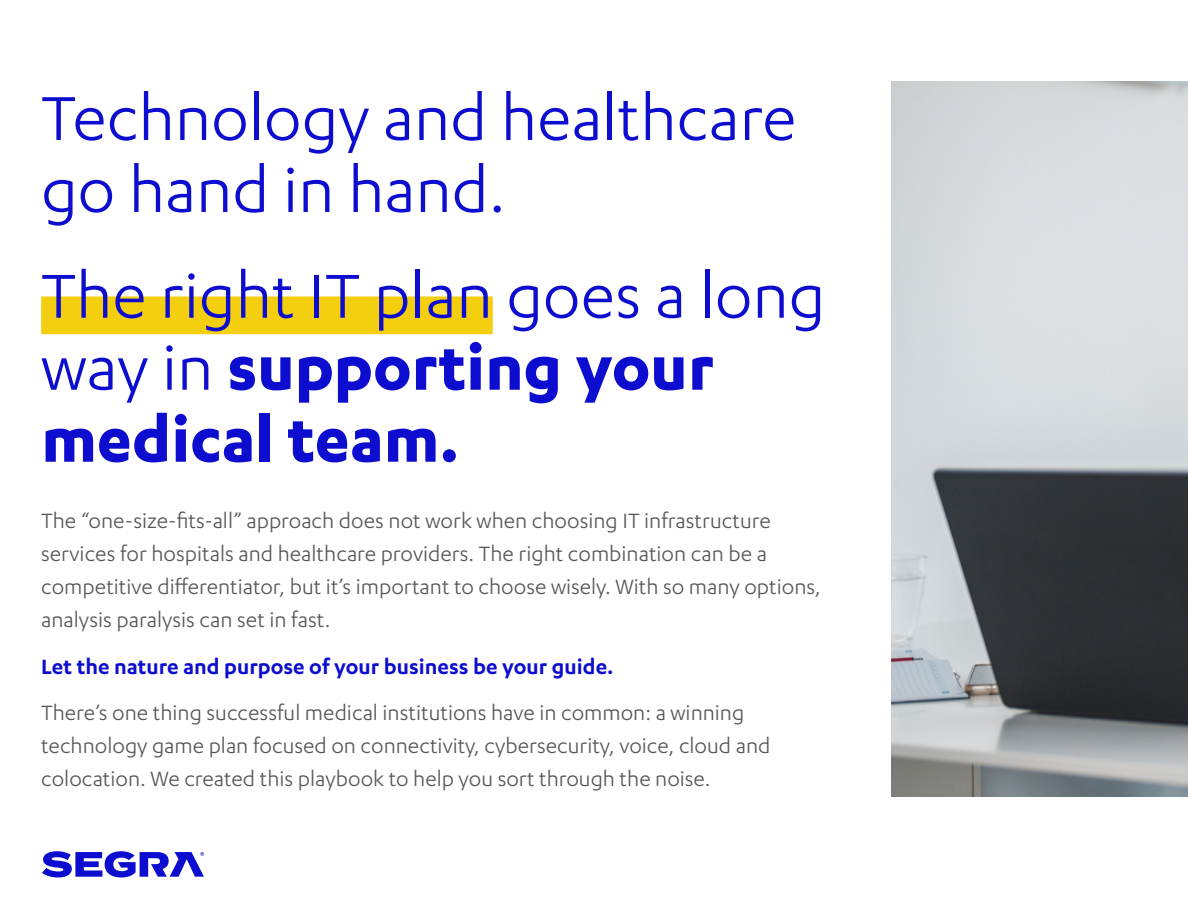
<style>
.page{position:relative;width:1188px;height:918px;background:#fff}
.page>*{position:absolute;margin:0;border:0;box-sizing:border-box;transform-origin:0 0}
.t1{font:72px/72px "Karbon";color:#0d0dcf}
.Body_16_22{font:24px/33px "Karbon";color:#57585a}
.Body_Blue_16_22{font:600 24px "Karbon";color:#0d0dcf}
.s1{font-weight:700}
</style>
<div class="page">
<img style="left:891px;top:81px;width:297px;height:715px">
<div style="left:41px;top:296px;width:452px;height:38px;background:#f3cf10"></div>
<svg style="left:42px;top:851px;width:162px;height:26px"></svg>
<p class="t1" style="left:41px;top:80px;width:757px">Technology and healthcare go hand in hand.</p>
<p class="t1" style="left:41px;top:258px;width:786px">The right IT plan goes a long way in <span class="s1">supporting your medical team.</span></p>
<p class="Body_16_22" style="left:41px;top:504px;width:781px">The “one-size-fits-all” approach does not work when choosing IT infrastructure services for hospitals and healthcare providers. The right combination can be a competitive differentiator, but it’s important to choose wisely. With so many options, analysis paralysis can set in fast.</p>
<p class="Body_Blue_16_22" style="left:41px;top:653px;width:574px">Let the nature and purpose of your business be your guide.</p>
<p class="Body_16_22" style="left:41px;top:696px;width:731px">There’s one thing successful medical institutions have in common: a winning technology game plan focused on connectivity, cybersecurity, voice, cloud and colocation. We created this playbook to help you sort through the noise.</p>
</div>
